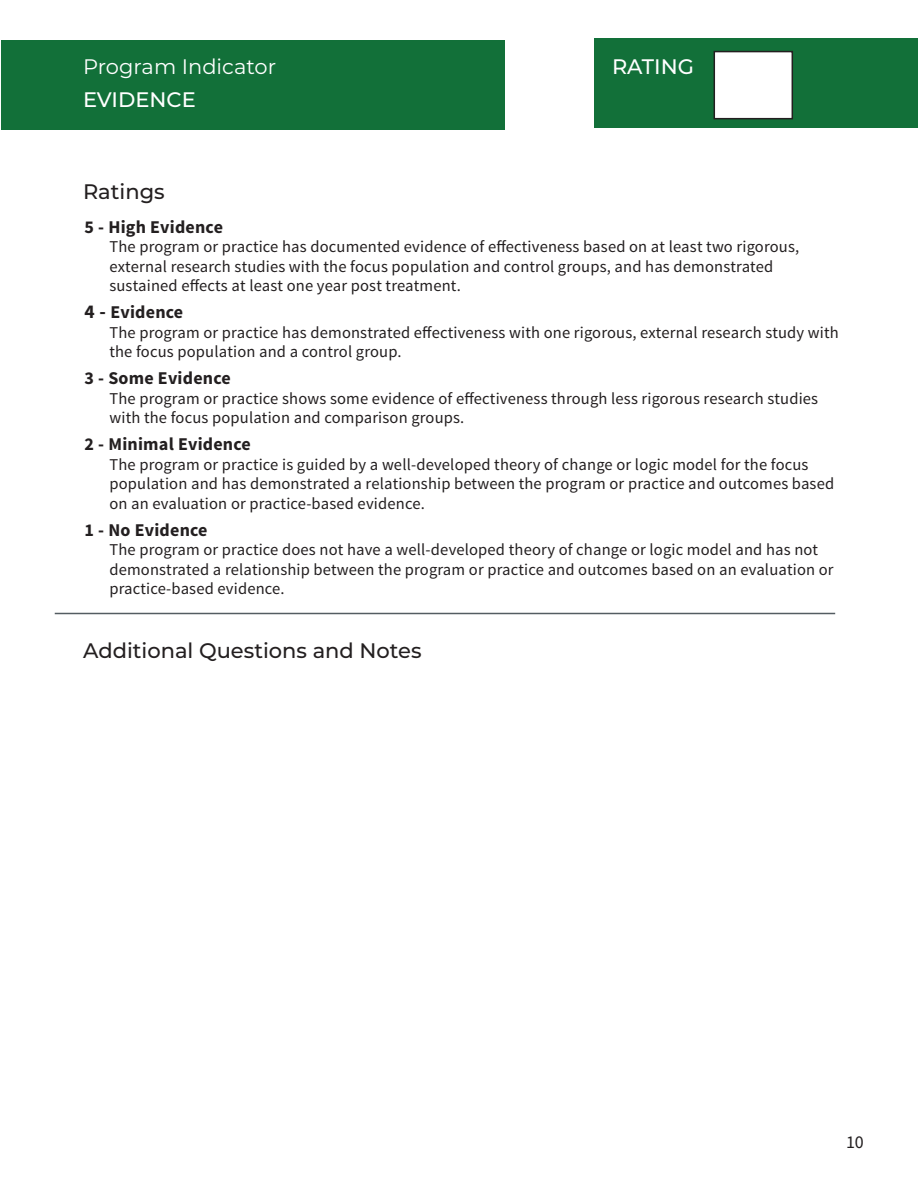
<style>
.page{position:relative;width:918px;height:1188px;background:#fff}
.page>*{position:absolute;margin:0;border:0;box-sizing:border-box;transform-origin:0 0}
.Heading_3{font:500 21px "Montserrat";color:#231f20}
.Heading_3-2{font:21px "Montserrat";color:#fff}
.Heading_3-3{font:500 21px "Montserrat";color:#fff}
.Body_Heading{font:700 18px "Source Sans Pro";letter-spacing:.01em;color:#231f20}
.t1{font:18px "Source Sans Pro";color:#231f20}
.body_rating_revised{font:16.5px/19.5px "Source Sans Pro";letter-spacing:.01em;color:#231f20}
.s1{font-size:19.5px}
</style>
<div class="page">
<div style="left:1px;top:40px;width:504px;height:89px;background:#127039"></div>
<div style="left:594px;top:38px;width:324px;height:90px;background:#127039"></div>
<div style="left:714px;top:52px;width:78px;height:67px;background:#fff"></div>
<div style="left:714px;top:51px;width:79px;height:68px;border:2px solid #231f20"></div>
<hr style="left:55px;top:613px;width:780px;height:1px;background:#545d62">
<p class="Heading_3-2" style="left:83px;top:52px;width:195px">Program Indicator</p>
<p class="Heading_3-3" style="left:83px;top:85px;width:114px">EVIDENCE</p>
<p class="Heading_3" style="left:83px;top:177px;width:83px">Ratings</p>
<p class="Heading_3-3" style="left:612px;top:52px;width:84px">RATING</p>
<p class="Body_Heading" style="left:85px;top:215px;width:140px">5 - High Evidence</p>
<p class="body_rating_revised" style="left:109px;top:237px;width:691px">The program or practice has documented evidence of effectiveness based on at least two rigorous, external research studies with the focus population and control groups, and has demonstrated sustained effects at least one year post treatment.</p>
<p class="Body_Heading" style="left:85px;top:300px;width:100px"><span class="s1">4 -</span> Evidence</p>
<p class="body_rating_revised" style="left:109px;top:323px;width:731px">The program or practice has demonstrated effectiveness with one rigorous, external research study with the focus population and a control group.</p>
<p class="Body_Heading" style="left:85px;top:366px;width:148px">3 - Some Evidence</p>
<p class="body_rating_revised" style="left:109px;top:389px;width:710px">The program or practice shows some evidence of effectiveness through less rigorous research studies with the focus population and comparison groups.</p>
<p class="Body_Heading" style="left:85px;top:432px;width:168px">2 - Minimal Evidence</p>
<p class="body_rating_revised" style="left:109px;top:455px;width:726px">The program or practice is guided by a well-developed theory of change or logic model for the focus population and has demonstrated a relationship between the program or practice and outcomes based on an evaluation or practice-based evidence.</p>
<p class="Body_Heading" style="left:85px;top:518px;width:125px">1 - No Evidence</p>
<p class="body_rating_revised" style="left:109px;top:540px;width:726px">The program or practice does not have a well-developed theory of change or logic model and has not demonstrated a relationship between the program or practice and outcomes based on an evaluation or practice-based evidence.</p>
<p class="Heading_3" style="left:83px;top:636px;width:340px">Additional Questions and Notes</p>
<p class="t1" style="left:846px;top:1130px;width:19px">10</p>
</div>
